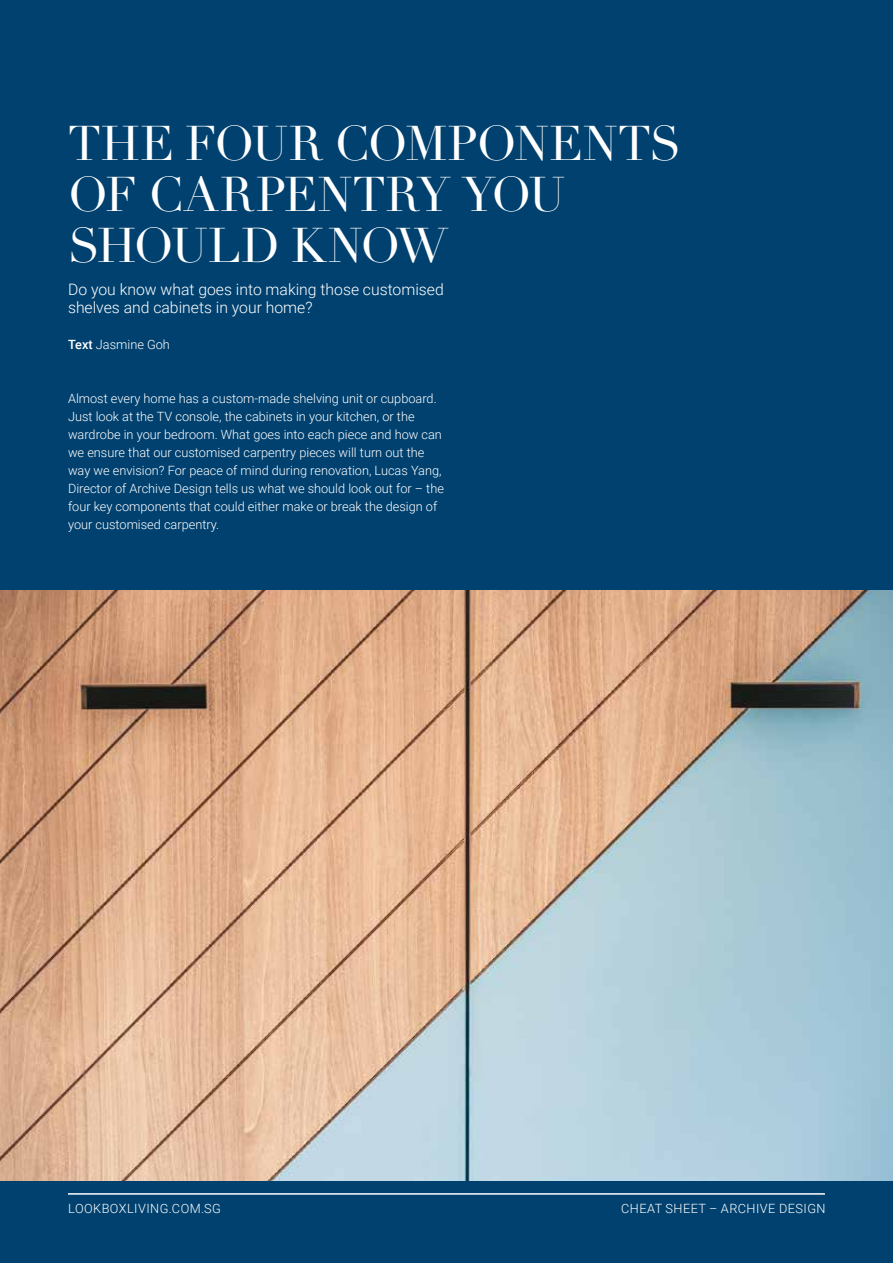
<style>
.page{position:relative;width:893px;height:1263px;background:#00416f}
.page>*{position:absolute;margin:0;border:0;box-sizing:border-box;transform-origin:0 0}
.t1{font:48px/51px "Didot LH";letter-spacing:-.03em;color:#fff}
.t2{font:300 15.75px/18px "Roboto";color:#fff}
.t3{font:300 12.75px/18px "Roboto";color:#fff}
.t4{font:300 12.75px "Roboto";letter-spacing:.035em;color:#fff}
.s1{font-weight:500}
</style>
<div class="page">
<img style="left:0;top:590px;width:893px;height:590px">
<hr style="left:68px;top:1193px;width:757px;height:2px;background:#fff">
<h1 class="t1" style="left:68px;top:119px;width:615px">THE FOUR COMPONENTS<br>OF CARPENTRY YOU<br>SHOULD KNOW</h1>
<p class="t2" style="left:68px;top:279px;width:377px">Do you know what goes into making those customised shelves and cabinets in your home?</p>
<p class="t3" style="left:68px;top:335px;width:103px"><span class="s1">Text</span> Jasmine Goh</p>
<p class="t3" style="left:68px;top:389px;width:377px">Almost every home has a custom-made shelving unit or cupboard.<br>Just look at the TV console, the cabinets in your kitchen, or the wardrobe in your bedroom. What goes into each piece and how can we ensure that our customised carpentry pieces will turn out the way we envision? For peace of mind during renovation, Lucas Yang, Director of Archive Design tells us what we should look out for – the four key components that could either make or break the design of your customised carpentry.</p>
<p class="t4" style="left:68px;top:1199px;width:154px">LOOKBOXLIVING.COM.SG</p>
<p class="t4" style="left:621px;top:1199px;width:206px">CHEAT SHEET – ARCHIVE DESIGN</p>
</div>
